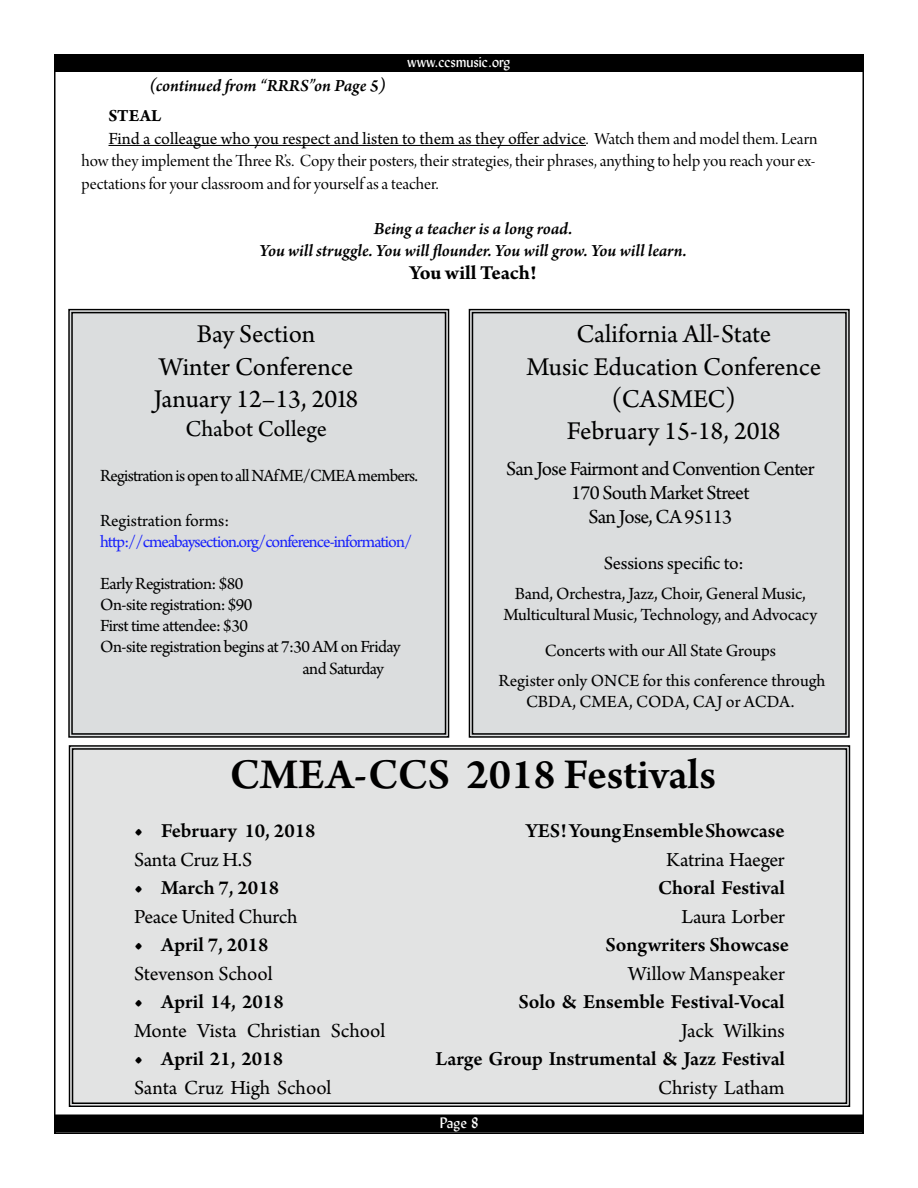
<style>
.page{position:relative;width:918px;height:1188px;background:#fff}
.page>*{position:absolute;margin:0;border:0;box-sizing:border-box;transform-origin:0 0}
.t1{font:600 45px "Arno Pro";color:#000}
.t2{font:27px/32.1px "Arno Pro";color:#000;text-align:center}
.t3{font:24px "Arno Pro";letter-spacing:-.005em;color:#000}
.t4{font:600 21px "Arno Pro";color:#000}
.t5{font:21px "Arno Pro";letter-spacing:-.01em;color:#000}
.t6{font:21px/24px "Arno Pro";letter-spacing:-.035em;color:#000;text-align:center}
.t7{font:700 21px "Arno Pro";letter-spacing:-.005em;color:#000}
.t8{font:19.5px "Arno Pro";letter-spacing:-.01em;color:#000}
.t9{font:18px/21px "Arno Pro";letter-spacing:-.015em;color:#000;text-align:center}
.t10{font:18px/22.5px "Arno Pro Display";color:#000}
.t11{font:italic 600 18px/22.5px "Arno Pro";letter-spacing:-.005em;color:#000;text-align:center}
.t12{font:18px "Arno Pro";letter-spacing:-.05em;color:#1922fb}
.t13{font:18px "Arno Pro";letter-spacing:-.04em;color:#000}
.t14{font:18px "Arno Pro";letter-spacing:-.035em;color:#000}
.t15{font:15px "Lydian BT";color:#fff}
.s1{font-weight:700}
.s2{font-family:"Arno Pro Display"}
.s3{font-family:"Warnock Pro"}
</style>
<div class="page">
<div style="left:54px;top:54px;width:810px;height:18px;background:#000"></div>
<div style="left:54px;top:1114px;width:810px;height:18px;background:#000"></div>
<div style="left:68px;top:745px;width:783px;height:362px;background:#e2e3e3"></div>
<div style="left:68px;top:308px;width:382px;height:430px;background:#dbddde"></div>
<div style="left:71px;top:312px;width:375px;height:423px;border:1px solid #000"></div>
<div style="left:468px;top:308px;width:382px;height:430px;background:#dbddde"></div>
<div style="left:472px;top:312px;width:375px;height:423px;border:1px solid #000"></div>
<hr style="left:108px;top:145px;width:478px;height:1px;background:#000">
<p class="t11" style="left:150px;top:75px;width:238px">(continued from “RRRS”on Page 5)</p>
<p class="t15" style="left:407px;top:52px;width:105px">www.ccsmusic.org</p>
<p class="t9" style="left:108px;top:105px;width:711px;line-height:22.5px;text-align:left"><span class="s1">STEAL<br></span>Find a colleague who you respect and listen to them as they offer advice<span class="s2">. Watch them and model them. Learn</span></p>
<p class="t10" style="left:81px;top:151px;width:736px">how they implement the Three R’s. Copy their posters, their strategies, their phrases, anything to help you reach your ex&shy;pectations for your classroom and for yourself as a teacher.</p>
<p class="t11" style="left:259px;top:218px;width:429px">Being a teacher is a long road.<br>You will struggle. You will flounder. You will grow. You will learn.</p>
<p class="t7" style="left:409px;top:260px;width:129px">You will Teach!</p>
<h2 class="t2" style="left:154px;top:319px;width:206px">Bay Section<br>Winter Conference<br>January 12–13, 2018</h2>
<h3 class="t3" style="left:185px;top:415px;width:143px">Chabot College</h3>
<p class="t13" style="left:100px;top:465px;width:320px">Registration is open to all NAfME/CMEA members.</p>
<p class="t9" style="left:100px;top:511px;width:131px">Registration forms:</p>
<p class="t12" style="left:100px;top:531px;width:314px">http://cmeabaysection.org/conference-information/</p>
<p class="t9" style="left:100px;top:574px;width:145px">Early Registration: $80</p>
<p class="t9" style="left:100px;top:595px;width:154px">On-site registration: $90</p>
<p class="t9" style="left:100px;top:616px;width:149px">First time attendee: $30</p>
<p class="t9" style="left:100px;top:637px;width:302px">On-site registration begins at 7:30 AM on Friday</p>
<p class="t14" style="left:303px;top:658px;width:83px">and Saturday</p>
<h2 class="t2" style="left:527px;top:320px;width:296px">California All-State<br>Music Education Conference (CASMEC)<br>February 15-18, 2018</h2>
<p class="t6" style="left:506px;top:457px;width:310px">San Jose Fairmont and Convention Center<br>170 South Market Street<br>San Jose, CA 95113</p>
<p class="t8" style="left:604px;top:552px;width:141px">Sessions specific to:</p>
<p class="t9" style="left:503px;top:585px;width:315px">Band, Orchestra, Jazz, Choir, General Music,<br>Multicultural Music, Technology, and Advocacy</p>
<p class="t9" style="left:499px;top:637px;width:328px;line-height:30px">Concerts with our All State Groups<br>Register only ONCE for this conference through</p>
<p class="t9" style="left:526px;top:693px;width:270px">CBDA, CMEA, CODA, CAJ or ACDA.</p>
<h1 class="t1" style="left:230px;top:748px;width:488px">CMEA-CCS 2018 Festivals</h1>
<p class="t4" style="left:134px;top:819px;width:183px"><span class="s3">•</span> February 10, 2018</p>
<p class="t4" style="left:526px;top:819px;width:261px">YES! Young Ensemble Showcase</p>
<p class="t5" style="left:134px;top:847px;width:120px">Santa Cruz H.S</p>
<p class="t5" style="left:666px;top:847px;width:120px">Katrina Haeger</p>
<p class="t4" style="left:134px;top:876px;width:147px"><span class="s3">•</span> March 7, 2018</p>
<p class="t4" style="left:658px;top:876px;width:128px">Choral Festival</p>
<p class="t5" style="left:134px;top:904px;width:165px">Peace United Church</p>
<p class="t5" style="left:681px;top:904px;width:105px">Laura Lorber</p>
<p class="t4" style="left:134px;top:933px;width:136px"><span class="s3">•</span> April 7, 2018</p>
<p class="t4" style="left:606px;top:933px;width:185px">Songwriters Showcase</p>
<p class="t5" style="left:134px;top:961px;width:140px">Stevenson School</p>
<p class="t5" style="left:628px;top:961px;width:158px">Willow Manspeaker</p>
<p class="t4" style="left:134px;top:990px;width:151px"><span class="s3">•</span> April 14, 2018</p>
<p class="t4" style="left:518px;top:990px;width:268px">Solo &amp; Ensemble Festival-Vocal</p>
<p class="t5" style="left:134px;top:1018px;width:253px">Monte Vista Christian School</p>
<p class="t5" style="left:681px;top:1018px;width:105px">Jack Wilkins</p>
<p class="t4" style="left:134px;top:1047px;width:151px"><span class="s3">•</span> April 21, 2018</p>
<p class="t4" style="left:435px;top:1047px;width:351px">Large Group Instrumental &amp; Jazz Festival</p>
<p class="t5" style="left:134px;top:1075px;width:199px">Santa Cruz High School</p>
<p class="t5" style="left:658px;top:1075px;width:128px">Christy Latham</p>
<p class="t15" style="left:440px;top:1114px;width:41px">Page 8</p>
</div>
